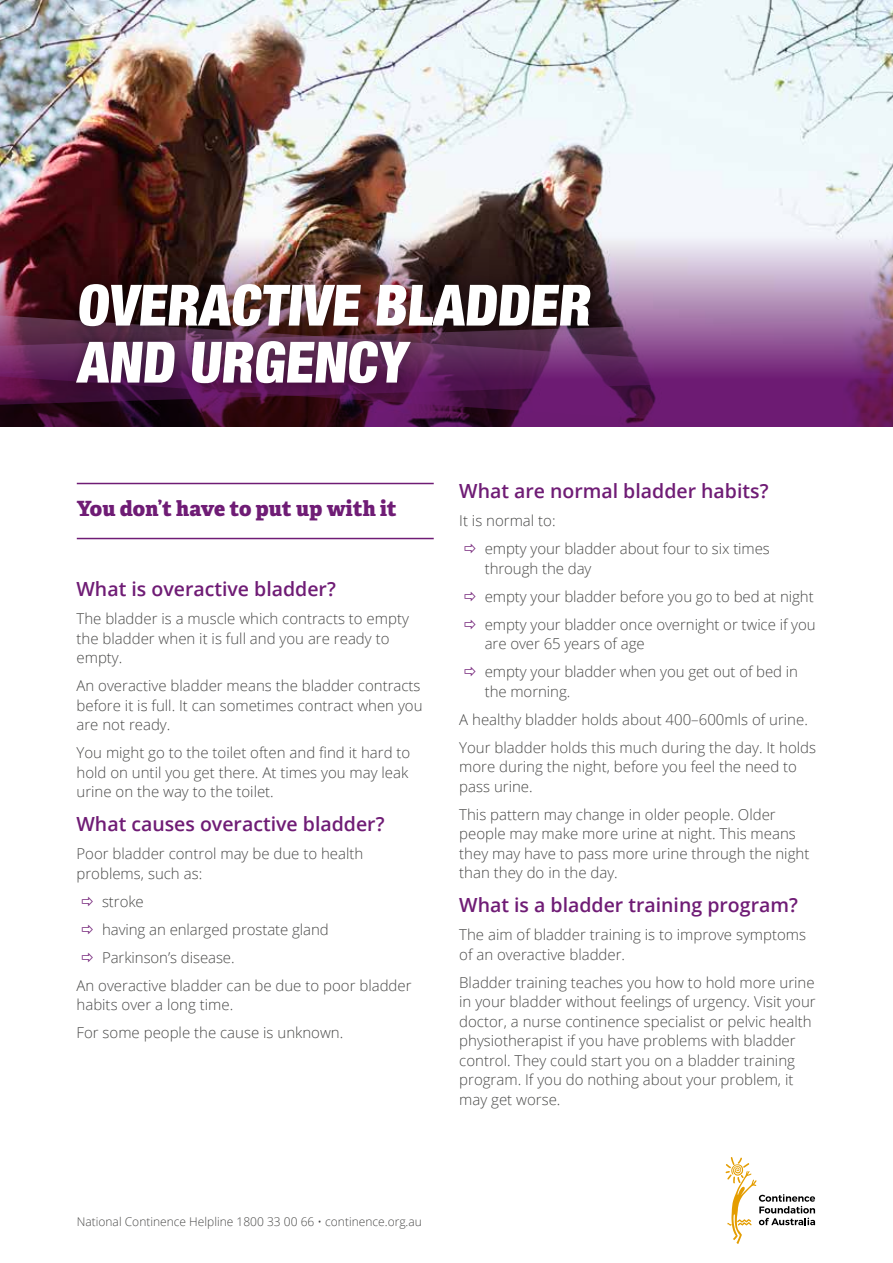
<style>
.page{position:relative;width:893px;height:1263px;background:#fff}
.page>*{position:absolute;margin:0;border:0;box-sizing:border-box;transform-origin:0 0}
.t1{font:21px "Adelle PE Eb";letter-spacing:.01em;color:#6f1c75}
.t2{font:600 19.5px "Open Sans";color:#6f1c75}
.t3{font:300 15px/19.5px "Open Sans";color:#4a4a49}
.t4{font:300 12px "Open Sans";color:#4a4a49}
</style>
<div class="page">
<svg style="left:725px;top:1157px;width:90px;height:87px"></svg>
<img style="left:0;top:0;width:893px;height:233px">
<img style="left:0;top:233px;width:893px;height:194px">
<div style="left:66px;top:330px;width:354px;height:64px;background:#000;opacity:.3"></div>
<svg style="left:76px;top:341px;width:335px;height:42px"></svg>
<div style="left:69px;top:273px;width:532px;height:64px;background:#000;opacity:.3"></div>
<svg style="left:79px;top:284px;width:511px;height:42px"></svg>
<hr style="left:77px;top:538px;width:357px;height:1px;background:#6f1c75">
<hr style="left:77px;top:483px;width:357px;height:1px;background:#6f1c75">
<h1 class="t1" style="left:77px;top:493px;width:321px">You don’t have to put up with it</h1>
<h2 class="t2" style="left:77px;top:576px;width:261px">What is overactive bladder?</h2>
<p class="t3" style="left:77px;top:609px;width:334px">The bladder is a muscle which contracts to empty the bladder when it is full and you are ready to empty.</p>
<p class="t3" style="left:77px;top:676px;width:348px">An overactive bladder means the bladder contracts before it is full. It can sometimes contract when you are not ready.</p>
<p class="t3" style="left:77px;top:743px;width:335px">You might go to the toilet often and find it hard to hold on until you get there. At times you may leak urine on the way to the toilet.</p>
<h2 class="t2" style="left:77px;top:811px;width:309px">What causes overactive bladder?</h2>
<p class="t3" style="left:77px;top:844px;width:288px">Poor bladder control may be due to health problems, such as:</p>
<p class="t3" style="left:102px;top:891px;width:43px">stroke</p>
<p class="t3" style="left:102px;top:919px;width:228px">having an enlarged prostate gland</p>
<p class="t3" style="left:102px;top:947px;width:134px">Parkinson’s disease.</p>
<p class="t3" style="left:77px;top:975px;width:337px">An overactive bladder can be due to poor bladder</p>
<p class="t3" style="left:77px;top:990px;width:268px;line-height:28px">habits over a long time.<br>For some people the cause is unknown.</p>
<h2 class="t2" style="left:459px;top:478px;width:311px">What are normal bladder habits?</h2>
<p class="t3" style="left:485px;top:506px;width:287px;line-height:28px;text-indent:-26px">It is normal to:<br>empty your bladder about four to six times</p>
<p class="t3" style="left:485px;top:554px;width:332px;line-height:28px">through the day<br>empty your bladder before you go to bed at night empty your bladder once overnight or twice if you</p>
<p class="t3" style="left:485px;top:629px;width:315px;line-height:28px">are over 65 years of age<br>empty your bladder when you get out of bed in</p>
<p class="t3" style="left:459px;top:677px;width:358px;line-height:28px;text-indent:26px">the morning.<br>A healthy bladder holds about 400–600mls of urine.<br>Your bladder holds this much during the day. It holds</p>
<p class="t3" style="left:459px;top:757px;width:339px">more during the night, before you feel the need to pass urine.</p>
<p class="t3" style="left:459px;top:804px;width:352px">This pattern may change in older people. Older people may make more urine at night. This means they may have to pass more urine through the night than they do in the day.</p>
<h2 class="t2" style="left:459px;top:892px;width:340px">What is a bladder training program?</h2>
<p class="t3" style="left:459px;top:925px;width:348px">The aim of bladder training is to improve symptoms of an overactive bladder.</p>
<p class="t3" style="left:459px;top:972px;width:358px">Bladder training teaches you how to hold more urine in your bladder without feelings of urgency. Visit your doctor, a nurse continence specialist or pelvic health physiotherapist if you have problems with bladder control. They could start you on a bladder training program. If you do nothing about your problem, it may get worse.</p>
<p class="t4" style="left:77px;top:1213px;width:347px">National Continence Helpline 1800 33 00 66 • continence.org.au</p>
</div>
